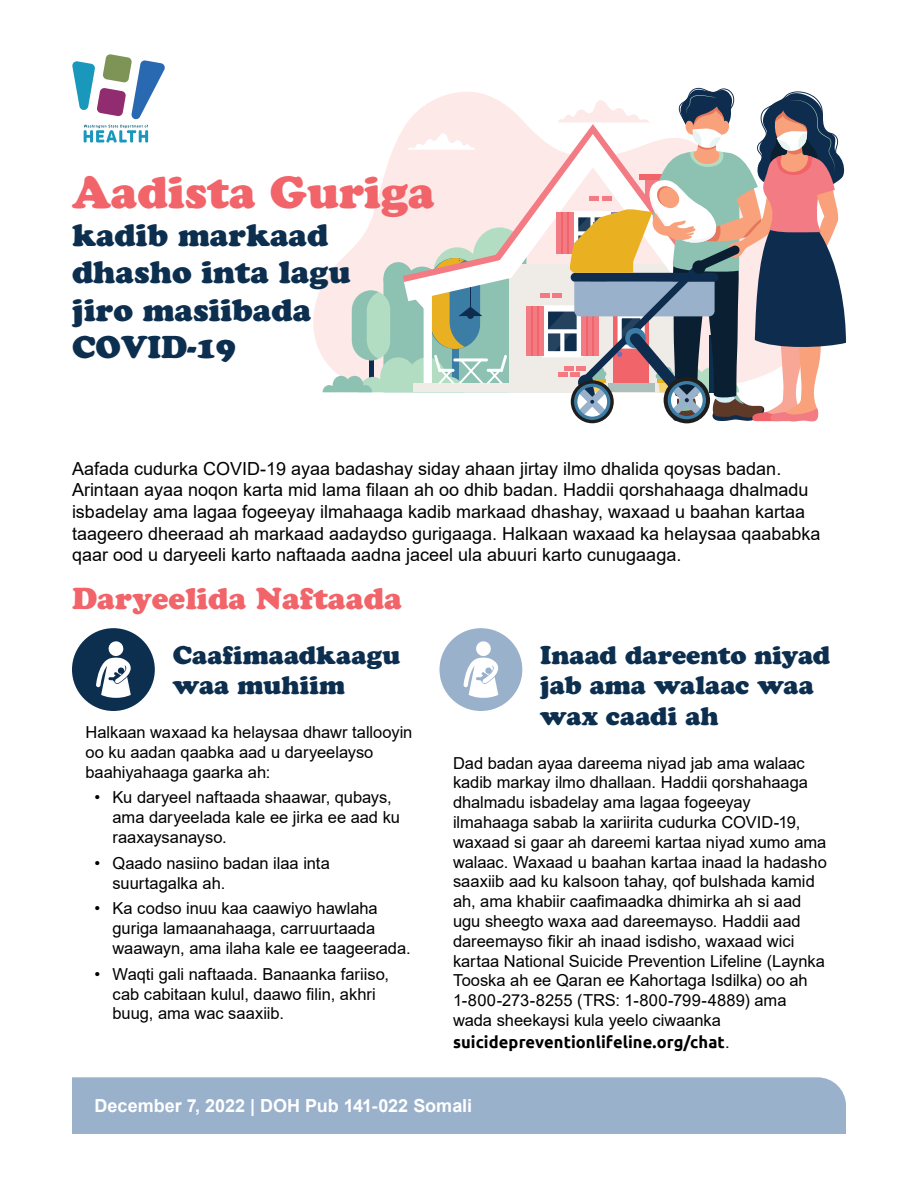
<style>
.page{position:relative;width:918px;height:1188px;background:#fff}
.page>*{position:absolute;margin:0;border:0;box-sizing:border-box;transform-origin:0 0}
.t1{font:44.7px "Cooper Black Std";color:#f16469}
.t2{font:31.2px/37.5px "Cooper Black Std";color:#0d2f4f}
.t3{font:30px "Cooper Black Std";color:#f16469}
.t4{font:25.5px/30.6px "Cooper Black Std";color:#0d2f4f}
.t5{font:18px/21.6px "Arial";color:#000}
.t6{font:700 18px "Arial";color:#fff}
.t7{font:16.5px/19.8px "Arial";letter-spacing:-.005em;color:#000}
.t8{font:700 16.5px "Ubuntu";letter-spacing:.005em;color:#000}
.s1{font-family:"Arial";font-weight:400}
</style>
<div class="page">
<svg style="left:313px;top:92px;width:192px;height:299px"></svg>
<div style="left:509px;top:264px;width:167px;height:128px;background:#efebe6"></div>
<svg style="left:378px;top:105px;width:141px;height:151px"></svg>
<svg style="left:382px;top:117px;width:163px;height:190px;background:#f9e8e6"></svg>
<div style="left:542px;top:305px;width:41px;height:52px;border:6px solid #fff"></div>
<svg style="left:526px;top:307px;width:17px;height:49px"></svg>
<hr style="left:537px;top:307px;width:1px;height:49px;background:#f16469">
<hr style="left:531px;top:307px;width:1px;height:49px;background:#f16469">
<div style="left:540px;top:293px;width:10px;height:5px;background:#f37a83"></div>
<svg style="left:323px;top:256px;width:203px;height:136px"></svg>
<svg style="left:545px;top:88px;width:301px;height:335px"></svg>
<div style="left:72px;top:628px;width:83px;height:83px;background:#0d2f4f;border-radius:50%"></div>
<svg style="left:96px;top:641px;width:35px;height:57px"></svg>
<div style="left:439px;top:628px;width:83px;height:83px;background:#9ab1cb;border-radius:50%"></div>
<svg style="left:463px;top:641px;width:35px;height:57px"></svg>
<div style="left:72px;top:1077px;width:774px;height:57px;background:#9ab1cb"></div>
<svg style="left:72px;top:54px;width:93px;height:65px"></svg>
<svg style="left:84px;top:125px;width:64px;height:18px"></svg>
<p class="t1" style="left:72px;top:166px;width:364px">Aadista Guriga</p>
<p class="t2" style="left:72px;top:216px;width:280px">kadib markaad dhasho inta lagu jiro masiibada<br>COVID-19</p>
<p class="t5" style="left:72px;top:458px;width:750px">Aafada cudurka COVID-19 ayaa badashay siday ahaan jirtay ilmo dhalida qoysas badan.<br>Arintaan ayaa noqon karta mid lama filaan ah oo dhib badan. Haddii qorshahaaga dhalmadu isbadelay ama lagaa fogeeyay ilmahaaga kadib markaad dhashay, waxaad u baahan kartaa taageero dheeraad ah markaad aadaydso gurigaaga. Halkaan waxaad ka helaysaa qaababka qaar ood u daryeeli karto naftaada aadna jaceel ula abuuri karto cunugaaga.</p>
<p class="t3" style="left:72px;top:581px;width:332px">Daryeelida Naftaada</p>
<p class="t4" style="left:173px;top:639px;width:229px">Caafimaadkaagu waa muhiim</p>
<p class="t7" style="left:86px;top:722px;width:328px">Halkaan waxaad ka helaysaa dhawr tallooyin oo ku aadan qaabka aad u daryeelayso baahiyahaaga gaarka ah:</p>
<p class="t7" style="left:112px;top:788px;width:289px;text-indent:-18px">• Ku daryeel naftaada shaawar, qubays, ama daryeelada kale ee jirka ee aad ku raaxaysanayso.</p>
<p class="t7" style="left:112px;top:853px;width:219px;text-indent:-18px">• Qaado nasiino badan ilaa inta suurtagalka ah.</p>
<p class="t7" style="left:112px;top:899px;width:300px;text-indent:-18px">• Ka codso inuu kaa caawiyo hawlaha guriga lamaanahaaga, carruurtaada waawayn, ama ilaha kale ee taageerada.</p>
<p class="t7" style="left:112px;top:964px;width:278px;text-indent:-18px">• Waqti gali naftaada. Banaanka fariiso, cab cabitaan kulul, daawo filin, akhri buug, ama wac saaxiib.</p>
<p class="t4" style="left:540px;top:639px;width:292px">Inaad dareento niyad jab ama walaac waa wax caadi ah</p>
<p class="t7" style="left:453px;top:753px;width:375px">Dad badan ayaa dareema niyad jab ama walaac kadib markay ilmo dhallaan. Haddii qorshahaaga dhalmadu isbadelay ama lagaa fogeeyay ilmahaaga sabab la xariirita cudurka COVID-19, waxaad si gaar ah dareemi kartaa niyad xumo ama walaac. Waxaad u baahan kartaa inaad la hadasho saaxiib aad ku kalsoon tahay, qof bulshada kamid ah, ama khabiir caafimaadka dhimirka ah si aad ugu sheegto waxa aad dareemayso. Haddii aad dareemayso fikir ah inaad isdisho, waxaad wici kartaa National Suicide Prevention Lifeline (Laynka Tooska ah ee Qaran ee Kahortaga Isdilka) oo ah 1-800-273-8255 (TRS: 1-800-799-4889) ama wada sheekaysi kula yeelo ciwaanka</p>
<p class="t8" style="left:453px;top:1032px;width:278px">suicidepreventionlifeline.org/chat<span class="s1">.</span></p>
<p class="t6" style="left:95px;top:1093px;width:379px">December 7, 2022 | DOH Pub 141-022 Somali</p>
</div>
